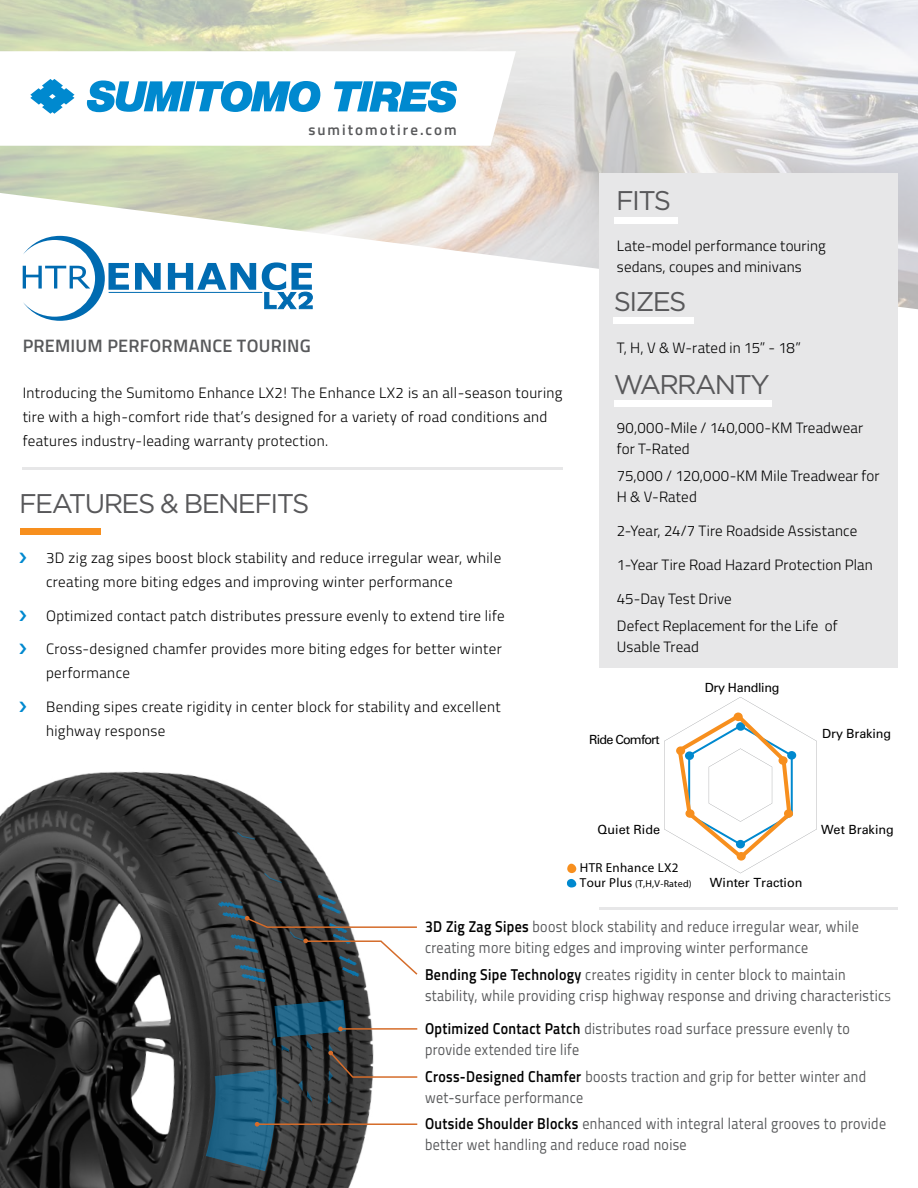
<style>
.page{position:relative;width:918px;height:1188px;background:#fff}
.page>*{position:absolute;margin:0;border:0;box-sizing:border-box;transform-origin:0 0}
.t1{font:27px "Gotham";letter-spacing:-.06em;color:#58585a}
.t2{font:600 18px "Titillium Web";letter-spacing:.015em;color:#58595b}
.t3{font:15.75px/21px "Titillium Web";letter-spacing:.025em;color:#58595b;scale:.89 1}
.t4{font:300 15px/24px "Titillium Web";letter-spacing:.025em;color:#000}
.t5{font:300 15px/21px "Titillium Web";letter-spacing:.005em;color:#000}
.t6{font:600 15px "Titillium Web";letter-spacing:.135em;color:#58595b}
.t7{font:13.05px "Myriad Pro";letter-spacing:.025em;color:#000}
.t8{font:12.6px "Univers LT Std";letter-spacing:-.005em;color:#000}
.t9{font:12.6px "Univers LT Std";letter-spacing:-.025em;color:#000}
.t10{font:12.6px "Univers LT Std";letter-spacing:-.065em;color:#000}
.t11{font:9.9px "Myriad Pro";letter-spacing:.025em;color:#000}
.s1{font-size:13.05px}
.s2{font-weight:600;color:#000}
.s3{font-weight:300}
</style>
<div class="page">
<img style="left:0;top:771px;width:418px;height:417px">
<svg style="left:239px;top:963px;width:27px;height:21px"></svg>
<svg style="left:339px;top:955px;width:20px;height:23px"></svg>
<svg style="left:329px;top:922px;width:22px;height:23px"></svg>
<svg style="left:317px;top:893px;width:24px;height:22px"></svg>
<img style="left:0;top:0;width:918px;height:309px">
<hr style="left:23px;top:467px;width:540px;height:3px;background:#e7e7e8">
<div style="left:599px;top:173px;width:298px;height:494px;background:#e7e7e8"></div>
<div style="left:614px;top:217px;width:64px;height:6px;background:#fff"></div>
<div style="left:614px;top:317px;width:80px;height:6px;background:#fff"></div>
<div style="left:614px;top:400px;width:158px;height:7px;background:#fff"></div>
<svg style="left:0;top:51px;width:516px;height:95px"></svg>
<svg style="left:30px;top:79px;width:45px;height:35px"></svg>
<svg style="left:84px;top:81px;width:237px;height:31px"></svg>
<svg style="left:334px;top:81px;width:123px;height:32px"></svg>
<svg style="left:664px;top:697px;width:153px;height:176px"></svg>
<div style="left:734px;top:713px;width:9px;height:8px;background:#f78f1e;border-radius:50%"></div>
<div style="left:779px;top:756px;width:9px;height:9px;background:#f78f1e;border-radius:50%"></div>
<div style="left:784px;top:809px;width:9px;height:9px;background:#f78f1e;border-radius:50%"></div>
<div style="left:737px;top:852px;width:9px;height:9px;background:#f78f1e;border-radius:50%"></div>
<div style="left:685px;top:809px;width:10px;height:9px;background:#f78f1e;border-radius:50%"></div>
<div style="left:676px;top:746px;width:9px;height:9px;background:#f78f1e;border-radius:50%"></div>
<div style="left:685px;top:751px;width:9px;height:9px;background:#0089cf;border-radius:50%"></div>
<div style="left:787px;top:751px;width:9px;height:9px;background:#0089cf;border-radius:50%"></div>
<div style="left:736px;top:840px;width:9px;height:8px;background:#0089cf;border-radius:50%"></div>
<svg style="left:567px;top:879px;width:9px;height:9px"></svg>
<div style="left:567px;top:864px;width:9px;height:9px;background:#f78f1e;border-radius:50%"></div>
<hr style="left:599px;top:907px;width:298px;height:3px;background:#e7e7e8">
<hr style="left:258px;top:1123px;width:159px;height:2px;background:#d56c2a">
<hr style="left:342px;top:1028px;width:75px;height:2px;background:#d56c2a">
<hr style="left:352px;top:1076px;width:65px;height:2px;background:#d56c2a">
<svg style="left:169px;top:1000px;width:186px;height:188px;background:#36454c"></svg>
<svg style="left:379px;top:939px;width:39px;height:37px"></svg>
<hr style="left:307px;top:940px;width:74px;height:2px;background:#d56c2a">
<svg style="left:288px;top:930px;width:20px;height:13px"></svg>
<hr style="left:267px;top:926px;width:150px;height:2px;background:#d56c2a">
<div style="left:21px;top:528px;width:80px;height:6px;background:#f78f1e"></div>
<svg style="left:218px;top:900px;width:51px;height:54px;background:#3e474b"></svg>
<svg style="left:263px;top:872px;width:20px;height:12px"></svg>
<svg style="left:236px;top:831px;width:20px;height:9px"></svg>
<svg style="left:135px;top:263px;width:26px;height:27px"></svg>
<svg style="left:168px;top:263px;width:88px;height:27px"></svg>
<svg style="left:23px;top:236px;width:106px;height:85px"></svg>
<hr style="left:109px;top:292px;width:153px;height:1px;background:#006bb1">
<svg style="left:262px;top:262px;width:51px;height:47px"></svg>
<p class="t6" style="left:308px;top:118px;width:150px">sumitomotire.com</p>
<p class="t2" style="left:23px;top:333px;width:290px">PREMIUM PERFORMANCE TOURING</p>
<p class="t4" style="left:23px;top:380px;width:541px">Introducing the Sumitomo Enhance LX2! The Enhance LX2 is an all-season touring tire with a high-comfort ride that’s designed for a variety of road conditions and features industry-leading warranty protection.</p>
<h1 class="t1" style="left:19px;top:486px;width:292px">FEATURES &amp; BENEFITS</h1>
<p class="t4" style="left:46px;top:545px;width:457px">3D zig zag sipes boost block stability and reduce irregular wear, while creating more biting edges and improving winter performance</p>
<p class="t4" style="left:46px;top:603px;width:460px">Optimized contact patch distributes pressure evenly to extend tire life</p>
<p class="t4" style="left:46px;top:636px;width:457px">Cross-designed chamfer provides more biting edges for better winter performance</p>
<p class="t4" style="left:46px;top:694px;width:456px">Bending sipes create rigidity in center block for stability and excellent highway response</p>
<h1 class="t1" style="left:616px;top:183px;width:57px">FITS</h1>
<p class="t5" style="left:617px;top:235px;width:210px">Late-model performance touring sedans, coupes and minivans</p>
<h1 class="t1" style="left:614px;top:284px;width:74px">SIZES</h1>
<p class="t5" style="left:617px;top:336px;width:185px">T, H, V &amp; W-rated in 15” - 18”</p>
<h1 class="t1" style="left:614px;top:367px;width:157px">WARRANTY</h1>
<p class="t4" style="left:617px;top:417px;width:248px;line-height:21px">90,000-Mile / 140,000-KM Treadwear for T-Rated</p>
<p class="t4" style="left:617px;top:465px;width:264px;line-height:21px">75,000 / 120,000-KM Mile Treadwear for<br>H &amp; V-Rated</p>
<p class="t4" style="left:617px;top:518px;width:242px">2-Year, 24/7 Tire Roadside Assistance</p>
<p class="t4" style="left:617px;top:552px;width:258px">1-Year Tire Road Hazard Protection Plan</p>
<p class="t5" style="left:617px;top:584px;width:222px;line-height:27px">45-Day Test Drive<br>Defect Replacement for the Life of</p>
<p class="t4" style="left:617px;top:634px;width:84px">Usable Tread</p>
<p class="t10" style="left:589px;top:732px;width:72px">Ride Comfort</p>
<p class="t9" style="left:705px;top:681px;width:76px">Dry Handling</p>
<p class="t8" style="left:822px;top:726px;width:70px">Dry Braking</p>
<p class="t8" style="left:598px;top:822px;width:64px">Quiet Ride</p>
<p class="t7" style="left:580px;top:860px;width:100px">HTR Enhance LX2</p>
<p class="t11" style="left:580px;top:877px;width:113px"><span class="s1">Tour Plus</span> (T,H,V-Rated)</p>
<p class="t8" style="left:710px;top:875px;width:94px">Winter Traction</p>
<p class="t8" style="left:821px;top:822px;width:74px">Wet Braking</p>
<p class="t3" style="left:425px;top:915px;width:489px"><span class="s2">3D Zig Zag Sipes</span> boost block stability and reduce irregular wear, while creating more biting edges and improving winter performance</p>
<p class="t3" style="left:425px;top:964px;width:525px"><span class="s2">Bending Sipe Technology</span> creates rigidity in center block to maintain stability, while providing crisp highway response and driving characteristic<span class="s3">s</span></p>
<p class="t3" style="left:425px;top:1017px;width:479px"><span class="s2">Optimized Contact Patch</span> distributes road surface pressure evenly to provide extended tire life</p>
<p class="t3" style="left:425px;top:1065px;width:497px"><span class="s2">Cross-Designed Chamfer</span> boosts traction and grip for better winter and wet-surface performance</p>
<p class="t3" style="left:425px;top:1112px;width:520px"><span class="s2">Outside Shoulder Blocks</span> enhanced with integral lateral grooves to provide better wet handling and reduce road noise</p>
</div>
